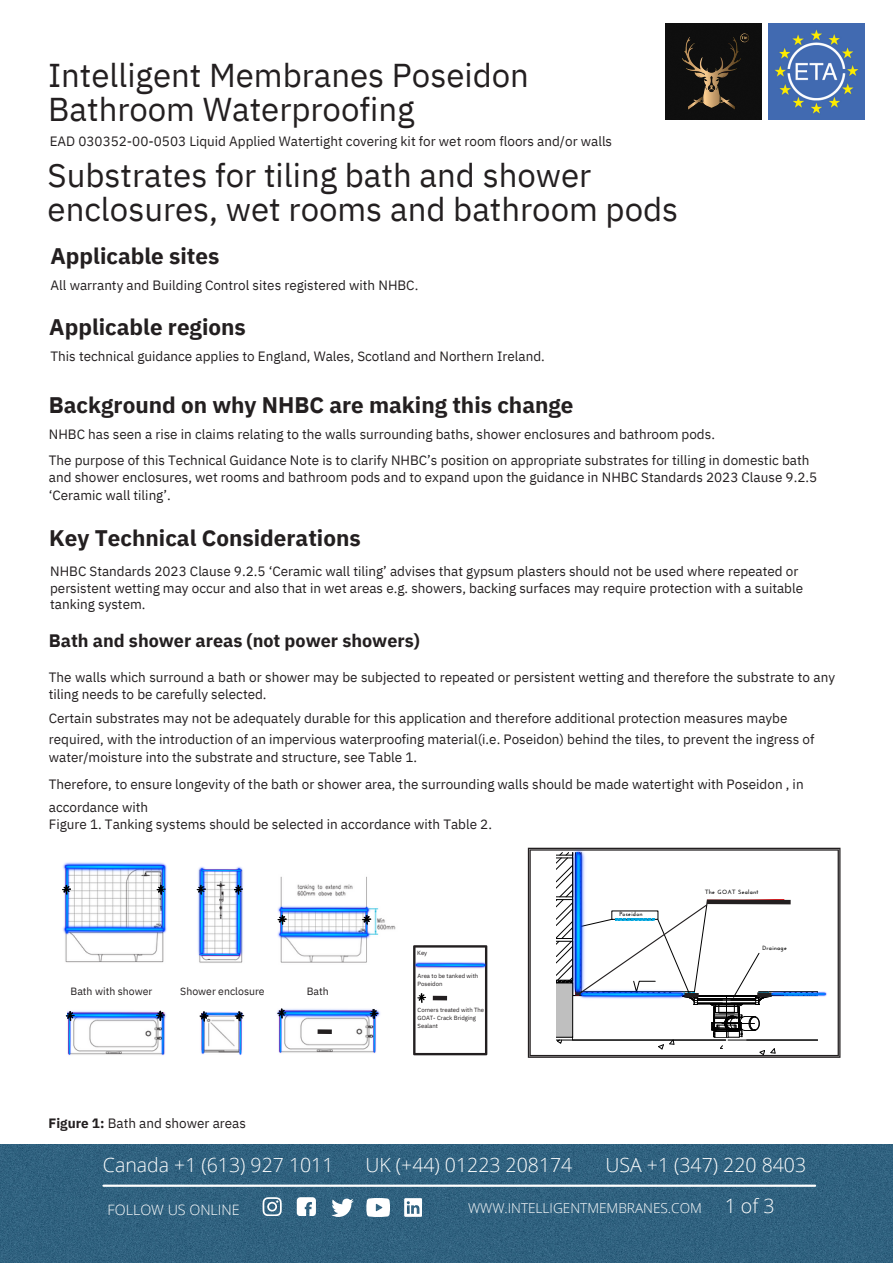
<style>
.page{position:relative;width:893px;height:1264px;background:#fff}
.page>*{position:absolute;margin:0;border:0;box-sizing:border-box;transform-origin:0 0}
.t1{font:33px/33.8px "IBM Plex Sans";color:#231f20}
.t2{font:700 22.5px "IBM Plex Sans";color:#231f20}
.t3{font:300 19.65px "Open Sans";color:#fff}
.t4{font:300 19.5px "Open Sans";color:#fff}
.t5{font:700 18px "IBM Plex Sans";color:#231f20}
.t6{font:300 14.25px "Open Sans";color:#fff}
.t7{font:300 13.65px "Open Sans";color:#fff}
.t8{font:13.5px/16.8px "IBM Plex Sans";color:#231f20}
.t9{font:10.5px "IBM Plex Sans";color:#231f20}
.t10{font:700 6.15px "Josefin Sans";letter-spacing:.05em;color:#000}
.t11{font:6px/7.9px "IBM Plex Sans";color:#231f20}
.s1{font-weight:700}
</style>
<div class="page">
<img style="left:0;top:1144px;width:892px;height:118px">
<hr style="left:103px;top:1184px;width:712px;height:2px;background:#fff">
<svg style="left:262px;top:1197px;width:20px;height:19px"></svg>
<svg style="left:297px;top:1197px;width:19px;height:19px"></svg>
<svg style="left:331px;top:1197px;width:22px;height:19px"></svg>
<svg style="left:366px;top:1197px;width:24px;height:19px"></svg>
<svg style="left:404px;top:1198px;width:18px;height:18px"></svg>
<img style="left:665px;top:24px;width:96px;height:95px">
<img style="left:668px;top:26px;width:93px;height:94px">
<img style="left:768px;top:24px;width:96px;height:95px">
<img style="left:65px;top:873px;width:99px;height:90px">
<img style="left:199px;top:872px;width:44px;height:91px">
<img style="left:280px;top:876px;width:116px;height:87px">
<img style="left:65px;top:1015px;width:95px;height:41px">
<img style="left:205px;top:1015px;width:40px;height:38px">
<svg style="left:413px;top:945px;width:74px;height:110px"></svg>
<img style="left:413px;top:960px;width:74px;height:9px">
<img style="left:64px;top:873px;width:7px;height:50px">
<img style="left:159px;top:873px;width:8px;height:50px">
<img style="left:63px;top:862px;width:104px;height:11px">
<img style="left:63px;top:923px;width:104px;height:12px">
<img style="left:198px;top:867px;width:9px;height:91px">
<img style="left:233px;top:867px;width:10px;height:91px">
<img style="left:200px;top:868px;width:42px;height:4px">
<img style="left:198px;top:952px;width:42px;height:4px">
<img style="left:280px;top:924px;width:3px;height:5px">
<img style="left:365px;top:924px;width:3px;height:5px">
<img style="left:277px;top:929px;width:94px;height:11px">
<img style="left:278px;top:904px;width:93px;height:11px">
<img style="left:75px;top:1011px;width:91px;height:10px">
<img style="left:160px;top:1021px;width:5px;height:34px">
<img style="left:67px;top:1021px;width:5px;height:34px">
<img style="left:201px;top:1021px;width:4px;height:33px">
<img style="left:238px;top:1021px;width:4px;height:34px">
<img style="left:208px;top:1012px;width:26px;height:4px">
<svg style="left:199px;top:1011px;width:9px;height:10px"></svg>
<svg style="left:234px;top:1011px;width:10px;height:10px"></svg>
<svg style="left:66px;top:1011px;width:9px;height:10px"></svg>
<svg style="left:156px;top:1010px;width:9px;height:11px"></svg>
<svg style="left:62px;top:884px;width:9px;height:10px"></svg>
<svg style="left:157px;top:884px;width:9px;height:10px"></svg>
<svg style="left:196px;top:884px;width:10px;height:10px"></svg>
<svg style="left:234px;top:884px;width:9px;height:10px"></svg>
<svg style="left:277px;top:914px;width:10px;height:10px"></svg>
<svg style="left:362px;top:914px;width:9px;height:10px"></svg>
<img style="left:283px;top:1019px;width:89px;height:34px">
<img style="left:284px;top:1009px;width:96px;height:10px">
<img style="left:278px;top:1018px;width:5px;height:35px">
<img style="left:372px;top:1019px;width:4px;height:34px">
<svg style="left:277px;top:1008px;width:9px;height:10px"></svg>
<svg style="left:369px;top:1009px;width:9px;height:10px"></svg>
<div style="left:317px;top:1029px;width:15px;height:5px;background:#231f20"></div>
<svg style="left:528px;top:847px;width:312px;height:210px"></svg>
<div style="left:433px;top:995px;width:14px;height:5px;background:#231f20"></div>
<img style="left:817px;top:991px;width:10px;height:6px">
<img style="left:571px;top:847px;width:15px;height:4px">
<svg style="left:555px;top:851px;width:262px;height:203px"></svg>
<p class="t1" style="left:48px;top:58px;width:482px">Intelligent Membranes Poseidon<br>Bathroom Waterproofing</p>
<p class="t8" style="left:50px;top:133px;width:564px">EAD 030352-00-0503 Liquid Applied Watertight covering kit for wet room floors and/or walls</p>
<p class="t1" style="left:48px;top:158px;width:632px">Substrates for tiling bath and shower enclosures, wet rooms and bathroom pods</p>
<p class="t2" style="left:51px;top:241px;width:170px">Applicable sites</p>
<p class="t8" style="left:51px;top:276px;width:369px">All warranty and Building Control sites registered with NHBC.</p>
<p class="t2" style="left:49px;top:312px;width:198px">Applicable regions</p>
<p class="t8" style="left:51px;top:347px;width:495px">This technical guidance applies to England, Wales, Scotland and Northern Ireland.</p>
<p class="t2" style="left:49px;top:389px;width:526px">Background on why NHBC are making this change</p>
<p class="t8" style="left:49px;top:425px;width:667px">NHBC has seen a rise in claims relating to the walls surrounding baths, shower enclosures and bathroom pods.</p>
<p class="t8" style="left:49px;top:451px;width:762px">The purpose of this Technical Guidance Note is to clarify NHBC’s position on appropriate substrates for tilling in domestic bath</p>
<p class="t8" style="left:49px;top:468px;width:769px">and shower enclosures, wet rooms and bathroom pods and to expand upon the guidance in NHBC Standards 2023 Clause 9.2.5</p>
<p class="t8" style="left:49px;top:486px;width:123px">‘Ceramic wall tiling’.</p>
<p class="t2" style="left:49px;top:523px;width:313px">Key Technical Considerations</p>
<p class="t8" style="left:50px;top:562px;width:754px">NHBC Standards 2023 Clause 9.2.5 ‘Ceramic wall tiling’ advises that gypsum plasters should not be used where repeated or persistent wetting may occur and also that in wet areas e.g. showers, backing surfaces may require protection with a suitable tanking system.</p>
<p class="t5" style="left:49px;top:629px;width:372px">Bath and shower areas (not power showers)</p>
<p class="t8" style="left:49px;top:668px;width:787px">The walls which surround a bath or shower may be subjected to repeated or persistent wetting and therefore the substrate to any tiling needs to be carefully selected.</p>
<p class="t8" style="left:49px;top:710px;width:740px">Certain substrates may not be adequately durable for this application and therefore additional protection measures maybe</p>
<p class="t8" style="left:49px;top:730px;width:767px">required, with the introduction of an impervious waterproofing material(i.e. Poseidon) behind the tiles, to prevent the ingress of</p>
<p class="t8" style="left:49px;top:748px;width:370px">water/moisture into the substrate and structure, see Table 1.</p>
<p class="t8" style="left:49px;top:771px;width:756px;line-height:23.5px">Therefore, to ensure longevity of the bath or shower area, the surrounding walls should be made watertight with Poseidon , in accordance with</p>
<p class="t8" style="left:49px;top:815px;width:444px">Figure 1. Tanking systems should be selected in accordance with Table 2.</p>
<p class="t9" style="left:70px;top:984px;width:83px">Bath with shower</p>
<p class="t9" style="left:180px;top:984px;width:86px">Shower enclosure</p>
<p class="t9" style="left:307px;top:984px;width:24px">Bath</p>
<p class="t8" style="left:49px;top:1114px;width:199px"><span class="s1">Figure 1:</span> Bath and shower areas</p>
<p class="t11" style="left:417px;top:949px;width:12px">Key</p>
<p class="t11" style="left:417px;top:972px;width:62px">Area to be tanked with<br>Poseidon</p>
<p class="t11" style="left:417px;top:1005px;width:68px">Corners treated with The<br>GOAT- Crack Bridging<br>Sealant</p>
<p class="t10" style="left:619px;top:911px;width:25px">Poseidon</p>
<p class="t10" style="left:705px;top:889px;width:55px">The GOAT Sealant</p>
<p class="t10" style="left:762px;top:945px;width:26px">Drainage</p>
<p class="t4" style="left:103px;top:1151px;width:232px">Canada +1 (613) 927 1011</p>
<p class="t4" style="left:365px;top:1151px;width:208px">UK (+44) 01223 208174</p>
<p class="t4" style="left:605px;top:1151px;width:202px">USA +1 (347) 220 8403</p>
<p class="t6" style="left:108px;top:1199px;width:133px">FOLLOW US ONLINE</p>
<p class="t7" style="left:468px;top:1198px;width:235px">WWW.INTELLIGENTMEMBRANES.COM</p>
<p class="t3" style="left:724px;top:1192px;width:51px">1of3</p>
</div>
